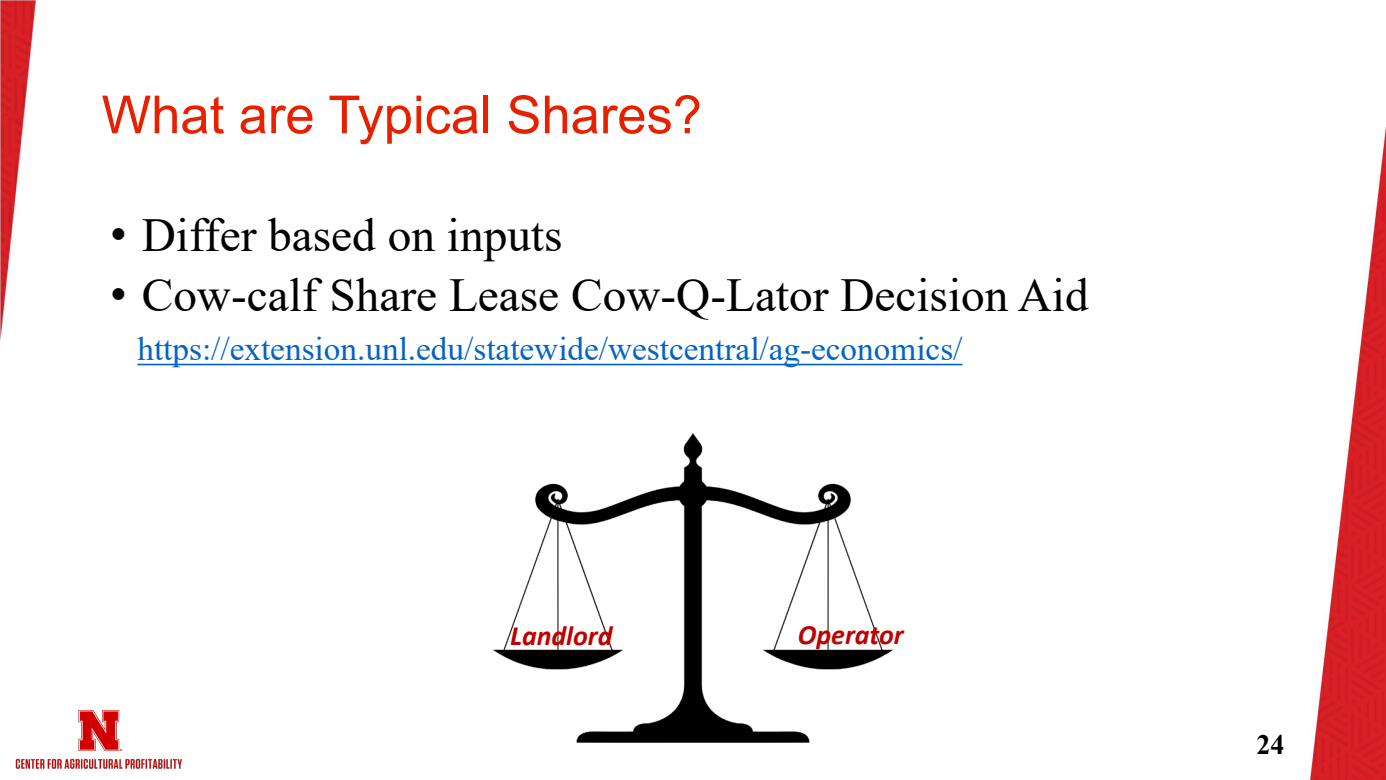
<style>
.page{position:relative;width:1386px;height:780px;background:#fff}
.page>*{position:absolute;margin:0;border:0;box-sizing:border-box;transform-origin:0 0}
.t1{font:52.5px "Arial";color:#e72000}
.t2{font:47.25px "Times New Roman";color:#000}
.t3{font:33.25px "Times New Roman";color:#0563c1}
.t4{font:italic 700 28px "Calibri";color:#c00000}
.t5{font:700 28px "Times New Roman";color:#000}
.s1{font-family:"Arial"}
</style>
<div class="page">
<img style="left:0;top:0;width:1385px;height:779px">
<img style="left:1px;top:710px;width:193px;height:63px">
<svg style="left:137px;top:363px;width:825px;height:2px;background:#5f9bd7"></svg>
<img style="left:492px;top:430px;width:401px;height:315px">
<h2 class="t1" style="left:102px;top:79px;width:602px">What are Typical Shares?</h2>
<p class="t2" style="left:110px;top:201px;width:454px"><span class="s1">•</span> Differ based on inputs</p>
<p class="t2" style="left:110px;top:261px;width:979px"><span class="s1">•</span> Cow-calf Share Lease Cow-Q-Lator Decision Aid</p>
<p class="t3" style="left:137px;top:325px;width:826px">https://extension.unl.edu/statewide/westcentral/ag-economics/</p>
<p class="t4" style="left:510px;top:616px;width:104px">Landlord</p>
<p class="t4" style="left:797px;top:614px;width:107px">Operator</p>
<p class="t5" style="left:1256px;top:724px;width:30px">24</p>
</div>
